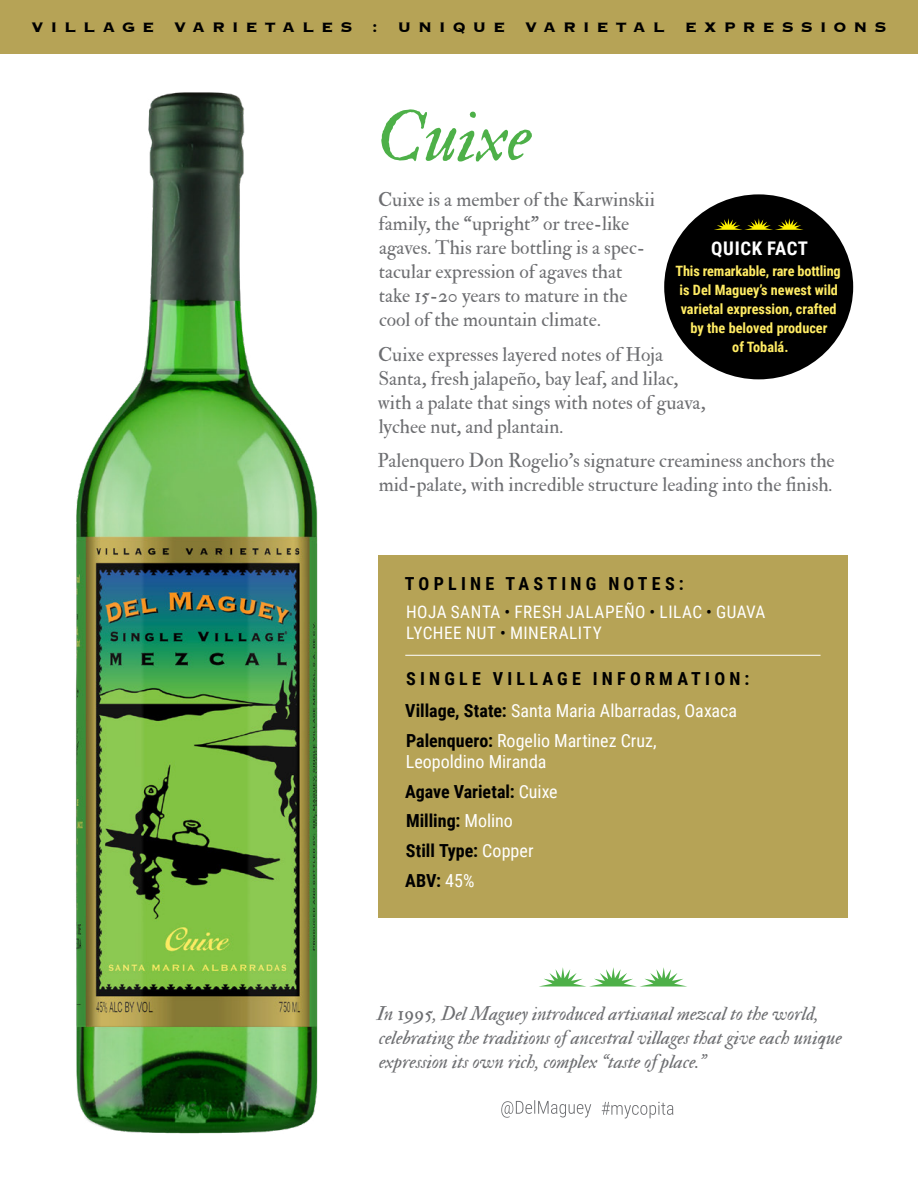
<style>
.page{position:relative;width:918px;height:1188px;background:#fff}
.page>*{position:absolute;margin:0;border:0;box-sizing:border-box;transform-origin:0 0}
.t1{font:72px "IM FELL Double Pica Italic";letter-spacing:-.005em;color:#4db048}
.t2{font:19.5px/24px "IM FELL Double Pica Roman";color:#6d6e71}
.t3{font:19.5px/24px "IM FELL Double Pica Italic";color:#6d6e71}
.t4{font:700 18.75px "Roboto Condensed";letter-spacing:.035em;color:#fff}
.t5{font:700 18px/32.8px "Roboto Condensed";letter-spacing:.235em;color:#000}
.t6{font:700 18px/29.7px "Roboto Condensed";color:#000}
.t7{font:18px/21px "Roboto Condensed";color:#fff}
.t8{font:700 18px "Copperplate";letter-spacing:.38em;color:#000}
.t9{font:17.25px/21px "Roboto Condensed";letter-spacing:.025em;color:#fff}
.t10{font:700 14.25px/19px "Roboto Condensed";color:#ffec64;text-align:center}
.s1{color:#000}
.s2{font-weight:400;color:#fff}
.s3{font-weight:700;color:#000}
</style>
<div class="page">
<svg style="left:501px;top:1100px;width:90px;height:18px"></svg>
<svg style="left:602px;top:1102px;width:71px;height:17px"></svg>
<svg style="left:539px;top:967px;width:148px;height:20px"></svg>
<img style="left:76px;top:92px;width:242px;height:1042px">
<div style="left:378px;top:555px;width:470px;height:363px;background:#b6a356"></div>
<hr style="left:405px;top:655px;width:416px;height:1px;background:#fff">
<div style="left:0;top:0;width:918px;height:54px;background:#b6a356"></div>
<div style="left:664px;top:194px;width:189px;height:185px;background:#000;border-radius:50%"></div>
<svg style="left:714px;top:218px;width:89px;height:12px"></svg>
<p class="t8" style="left:31px;top:15px;width:857px">VILLAGE VARIETALES : UNIQUE VARIETAL EXPRESSIONS</p>
<h1 class="t1" style="left:376px;top:93px;width:157px">Cuixe</h1>
<p class="t2" style="left:378px;top:188px;width:278px">Cuixe is a member of the Karwinskii family, the “upright” or tree-like agaves. This rare bottling is a spec&shy;tacular expression of agaves that take 15-20 years to mature in the cool of the mountain climate.</p>
<p class="t2" style="left:378px;top:342px;width:329px">Cuixe expresses layered notes of Hoja Santa, fresh jalapeño, bay leaf, and lilac, with a palate that sings with notes of guava, lychee nut, and plantain.</p>
<p class="t2" style="left:378px;top:449px;width:459px">Palenquero Don Rogelio’s signature creaminess anchors the mid-palate, with incredible structure leading into the finish.</p>
<p class="t4" style="left:711px;top:235px;width:98px">QUICK FACT</p>
<p class="t10" style="left:675px;top:261px;width:167px">This remarkable, rare bottling is Del Maguey’s newest wild varietal expression, crafted by the beloved producer<br>of Tobalá.</p>
<p class="t5" style="left:405px;top:567px;width:280px">TOPLINE TASTING NOTES:</p>
<p class="t9" style="left:406px;top:600px;width:361px">HOJA SANTA <span class="s1">•</span> FRESH JALAPEÑO <span class="s1">•</span> LILAC <span class="s1">•</span> GUAVA<br>LYCHEE NUT <span class="s1">•</span> MINERALITY</p>
<p class="t5" style="left:405px;top:661px;width:346px">SINGLE VILLAGE INFORMATION:<br>Village, State: <span class="s2">Santa Maria Albarradas, Oaxaca</span></p>
<p class="t7" style="left:406px;top:730px;width:252px"><span class="s3">Palenquero:</span> Rogelio Martinez Cruz,<br>Leopoldino Miranda</p>
<p class="t6" style="left:405px;top:776px;width:154px">Agave Varietal: <span class="s2">Cuixe<br></span>Milling: <span class="s2">Molino<br></span>Still Type: <span class="s2">Copper<br></span>ABV: <span class="s2">45%</span></p>
<p class="t3" style="left:377px;top:1002px;width:467px">In 1995, Del Maguey introduced artisanal mezcal to the world, celebrating the traditions of ancestral villages that give each unique expression its own rich, complex “taste of place.”</p>
</div>
